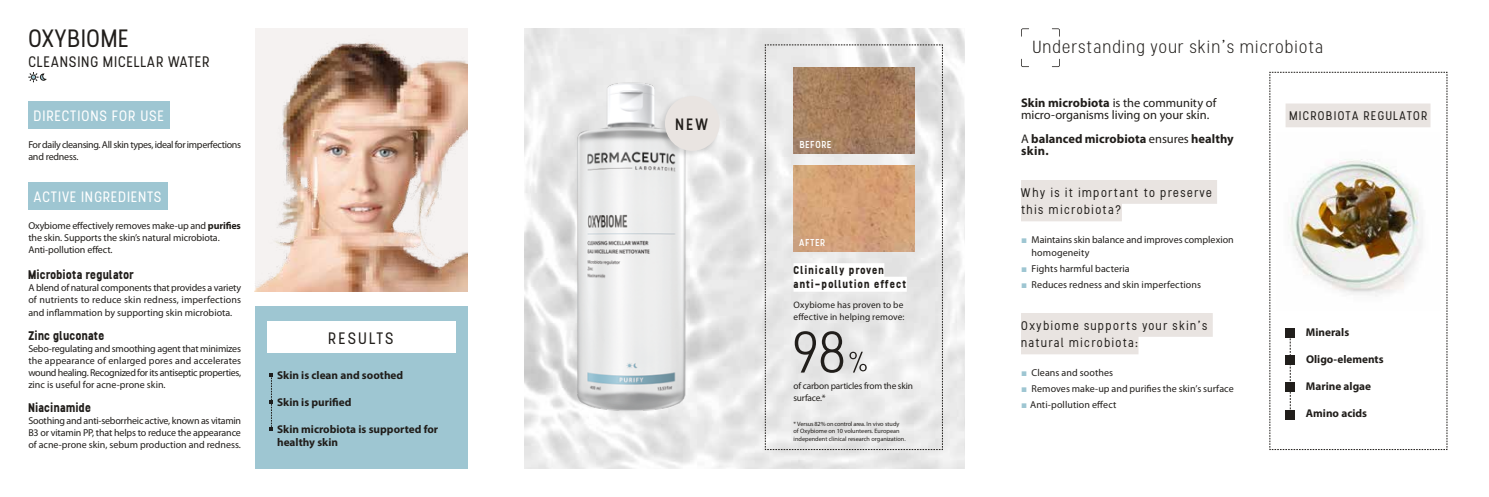
<style>
.page{position:relative;width:1489px;height:497px;background:#fff}
.page>*{position:absolute;margin:0;border:0;box-sizing:border-box;transform-origin:0 0}
.t1{font:300 58.5px "Stellar";color:#211e1b}
.t2{font:25px "Stellar";letter-spacing:-.01em;color:#211e1b}
.t3{font:300 17.5px "Stellar";letter-spacing:.02em;color:#211e1b}
.t4{font:16.5px "Stellar";letter-spacing:.1em;color:#211e1b}
.t5{font:500 16.38px "Stellar";color:#211e1b}
.t6{font:15.25px "Stellar";letter-spacing:.025em;color:#211e1b}
.t7{font:15px "Stellar";letter-spacing:.03em;color:#fff}
.t8{font:12.5px/17.5px "Stellar";letter-spacing:.075em;color:#211e1b}
.t9{font:12.5px/12px "Myriad Pro";color:#211e1b}
.t10{font:700 12.5px "Stellar";letter-spacing:-.005em;color:#211e1b}
.t11{font:700 12.5px/12px "Myriad Pro";letter-spacing:.005em;color:#211e1b}
.t12{font:700 11.25px/13.5px "Myriad Pro";color:#211e1b}
.t13{font:700 11.25px/13.5px "Stellar";letter-spacing:.07em;color:#211e1b}
.t14{font:10px/12px "Myriad Pro";color:#211e1b}
.t15{font:10px/12px "Myriad Pro";letter-spacing:-.035em;color:#211e1b}
.t16{font:500 10px "Stellar";letter-spacing:.03em;color:#fff}
.t17{font:9.38px/11.2px "Myriad Pro";color:#211e1b}
.t18{font:9.38px/11.2px "Myriad Pro";letter-spacing:-.02em;color:#211e1b}
.t19{font:6.25px/7.5px "Myriad Pro";color:#211e1b}
.s1{font-weight:700}
.s2{font-weight:400}
.s3{font-family:"Arial";font-weight:700;font-style:italic;color:#9ec6d2}
</style>
<div class="page">
<img style="left:524px;top:28px;width:440px;height:440px">
<div style="left:255px;top:305px;width:213px;height:163px;background:#9ec6d2"></div>
<div style="left:28px;top:101px;width:142px;height:27px;background:#9ec6d2"></div>
<svg style="left:270px;top:373px;width:3px;height:57px"></svg>
<div style="left:267px;top:321px;width:188px;height:31px;background:#fff"></div>
<img style="left:524px;top:44px;width:240px;height:396px">
<div style="left:657px;top:94px;width:64px;height:65px;background:#000;opacity:.14"></div>
<div style="left:665px;top:96px;width:54px;height:55px;background:#e9e4e1;border-radius:50%"></div>
<svg style="left:764px;top:44px;width:178px;height:405px;background:#daccc0"></svg>
<div style="left:793px;top:263px;width:91px;height:15px;background:#fff"></div>
<div style="left:793px;top:276px;width:113px;height:15px;background:#fff"></div>
<div style="left:28px;top:182px;width:140px;height:28px;background:#9ec6d2"></div>
<svg style="left:28px;top:72px;width:19px;height:11px"></svg>
<div style="left:1020px;top:180px;width:196px;height:23px;background:#e9e4e1"></div>
<div style="left:1020px;top:197px;width:101px;height:24px;background:#e9e4e1"></div>
<div style="left:1020px;top:312px;width:192px;height:24px;background:#e9e4e1"></div>
<div style="left:1020px;top:330px;width:118px;height:24px;background:#e9e4e1"></div>
<svg style="left:1021px;top:28px;width:8px;height:9px"></svg>
<svg style="left:1021px;top:59px;width:8px;height:8px"></svg>
<svg style="left:1052px;top:28px;width:7px;height:2px"></svg>
<img style="left:255px;top:28px;width:212px;height:263px">
<svg style="left:1269px;top:72px;width:178px;height:377px"></svg>
<div style="left:1285px;top:103px;width:145px;height:24px;background:#e9e4e1"></div>
<h2 class="t2" style="left:28px;top:24px;width:103px">OXYBIOME</h2>
<h3 class="t6" style="left:28px;top:52px;width:184px">CLEANSING MICELLAR WATER</h3>
<h3 class="t7" style="left:34px;top:106px;width:132px">DIRECTIONS FOR USE</h3>
<p class="t15" style="left:28px;top:138px;width:214px">For daily cleansing. All skin types, ideal for imperfections and redness.</p>
<h3 class="t7" style="left:34px;top:187px;width:130px">ACTIVE INGREDIENTS</h3>
<p class="t14" style="left:28px;top:219px;width:214px">Oxybiome effectively removes make-up and <span class="s1">purifies </span>the skin. Supports the skin’s natural microbiota.<br>Anti-pollution effect.</p>
<p class="t10" style="left:28px;top:266px;width:107px">Microbiota regulator</p>
<p class="t14" style="left:28px;top:281px;width:214px">A blend of natural components that provides a variety of nutrients to reduce skin redness, imperfections</p>
<p class="t14" style="left:28px;top:306px;width:205px">and inflammation by supporting skin microbiota.</p>
<p class="t10" style="left:28px;top:327px;width:78px">Zinc gluconate</p>
<p class="t14" style="left:28px;top:342px;width:214px;text-align:justify">Sebo-regulating and smoothing agent that minimizes the appearance of enlarged pores and accelerates wound healing. Recognized for its antiseptic properties, zinc is useful for acne-prone skin.</p>
<p class="t10" style="left:28px;top:399px;width:65px">Niacinamide</p>
<p class="t14" style="left:28px;top:414px;width:214px;text-align:justify">Soothing and anti-seborrheic active, known as vitamin B3 or vitamin PP, that helps to reduce the appearance of acne-prone skin, sebum production and redness.</p>
<h3 class="t4" style="left:328px;top:328px;width:67px">RESULTS</h3>
<p class="t12" style="left:277px;top:367px;width:128px">Skin is clean and soothed</p>
<p class="t12" style="left:277px;top:394px;width:76px">Skin is purified</p>
<p class="t12" style="left:277px;top:421px;width:162px">Skin microbiota is supported for healthy skin</p>
<h3 class="t5" style="left:675px;top:114px;width:35px">NEW</h3>
<p class="t16" style="left:799px;top:138px;width:34px">BEFORE</p>
<p class="t16" style="left:799px;top:236px;width:28px">AFTER</p>
<p class="t13" style="left:793px;top:263px;width:115px">Clinically proven anti-pollution effect</p>
<p class="t17" style="left:793px;top:299px;width:112px">Oxybiome has proven to be effective in helping remove:</p>
<h1 class="t1" style="left:793px;top:318px;width:58px">98</h1>
<p class="t18" style="left:793px;top:380px;width:121px">of carbon particles from the skin surface.*</p>
<p class="t19" style="left:793px;top:419px;width:114px">* Versus 82% on control area. In vivo study of Oxybiome on 10 volunteers. European independent clinical research organization.</p>
<h3 class="t3" style="left:1032px;top:37px;width:292px">Understanding your skin’s microbiota</h3>
<p class="t9" style="left:1020px;top:96px;width:197px"><span class="s1">Skin microbiota</span> is the community of micro-organisms living on your skin.</p>
<p class="t11" style="left:1020px;top:132px;width:214px"><span class="s2">A</span> balanced microbiota <span class="s2">ensures</span> healthy skin.</p>
<p class="t8" style="left:1020px;top:183px;width:193px">Why is it important to preserve this microbiota?</p>
<p class="t14" style="left:1031px;top:233px;width:203px;line-height:12.5px;text-indent:-11px"><span class="s3">■</span> Maintains skin balance and improves complexion homogeneity</p>
<p class="t14" style="left:1020px;top:262px;width:110px"><span class="s3">■</span> Fights harmful bacteria</p>
<p class="t14" style="left:1020px;top:278px;width:181px"><span class="s3">■</span> Reduces redness and skin imperfections</p>
<p class="t8" style="left:1020px;top:316px;width:188px">Oxybiome supports your skin’s natural microbiota:</p>
<p class="t14" style="left:1020px;top:365px;width:94px"><span class="s3">■</span> Cleans and soothes</p>
<p class="t14" style="left:1020px;top:382px;width:214px"><span class="s3">■</span> Removes make-up and purifies the skin’s surface</p>
<p class="t14" style="left:1020px;top:398px;width:97px"><span class="s3">■</span> Anti-pollution effect</p>
<p class="t8" style="left:1289px;top:107px;width:140px">MICROBIOTA REGULATOR</p>
<p class="t12" style="left:1305px;top:325px;width:45px">Minerals</p>
<p class="t12" style="left:1305px;top:352px;width:79px">Oligo-elements</p>
<p class="t12" style="left:1305px;top:379px;width:67px">Marine algae</p>
<p class="t12" style="left:1305px;top:406px;width:63px">Amino acids</p>
</div>
